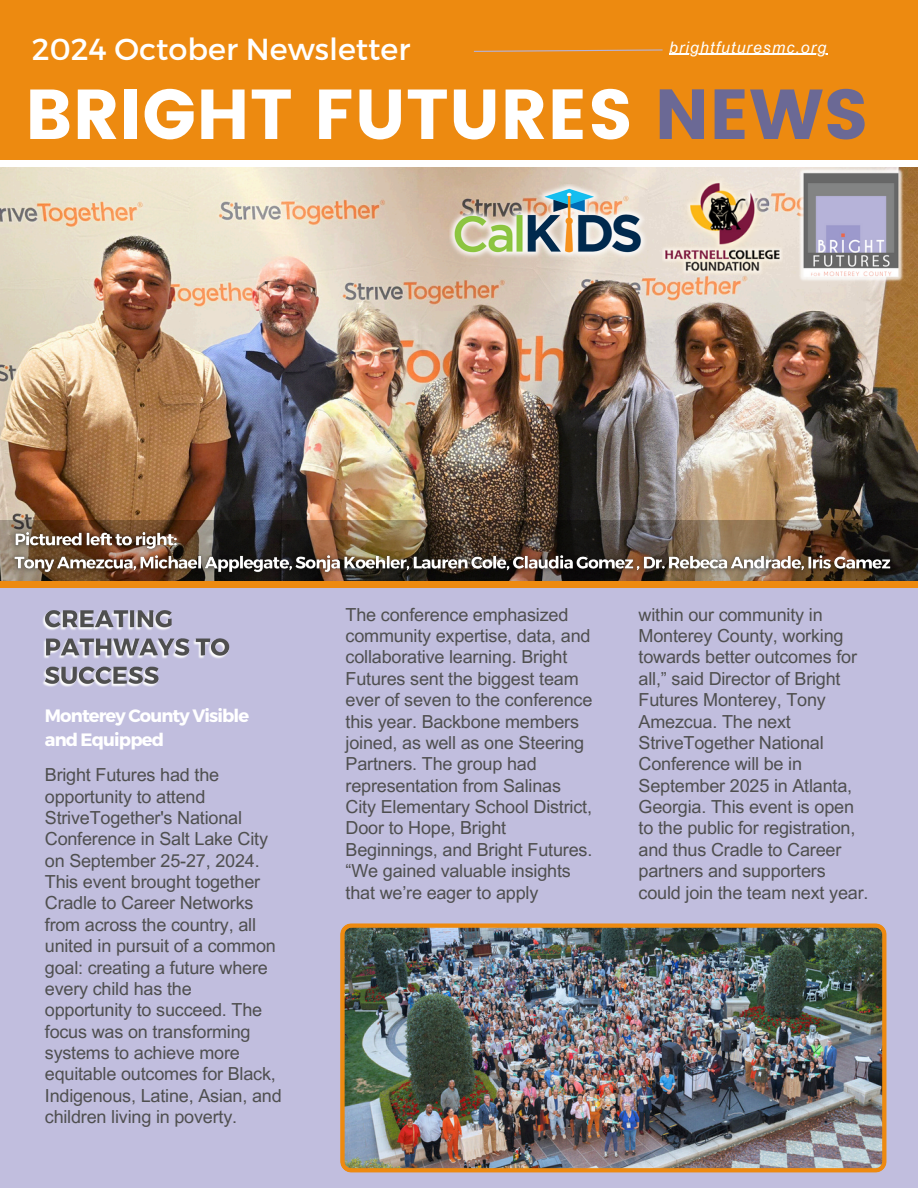
<style>
.page{position:relative;width:918px;height:1188px;background:#fff}
.page>*{position:absolute;margin:0;border:0;box-sizing:border-box;transform-origin:0 0}
.t1{font:70.5px "Poppins";color:#fff}
.t2{font:30.3px "Montserrat";color:#fff}
.t3{font:18px/21.3px "Arial MT Pro";letter-spacing:-.01em;color:#4f4f4f}
.t4{font:700 17.85px/24.8px "Montserrat";letter-spacing:-.05em;color:#fff}
.t5{font:italic 15.9px "Arial MT Pro";letter-spacing:.07em;color:#fff}
.s1{color:#6b6995}
</style>
<div class="page">
<div style="left:0;top:587px;width:918px;height:601px;background:#c1bede"></div>
<img style="left:0;top:167px;width:918px;height:353px">
<div style="left:0;top:0;width:918px;height:160px;background:#ed8a10"></div>
<hr style="left:669px;top:54px;width:158px;height:1px;background:#fff">
<svg style="left:473px;top:49px;width:190px;height:3px"></svg>
<img style="left:663px;top:176px;width:120px;height:98px">
<img style="left:798px;top:167px;width:107px;height:117px">
<div style="left:0;top:581px;width:918px;height:6px;background:#ed8a10"></div>
<img style="left:449px;top:185px;width:199px;height:74px">
<img style="left:340px;top:923px;width:547px;height:250px">
<img style="left:0;top:520px;width:918px;height:61px">
<img style="left:43px;top:610px;width:187px;height:77px">
<img style="left:6px;top:523px;width:892px;height:58px">
<p class="t2" style="left:32px;top:30px;width:380px">2024 October Newsletter</p>
<p class="t1" style="left:25px;top:73px;width:845px">BRIGHT FUTURES <span class="s1">NEWS</span></p>
<p class="t5" style="left:669px;top:41px;width:158px">brightfuturesmc.org</p>
<p class="t4" style="left:45px;top:702px;width:206px">Monterey County Visible and Equipped</p>
<p class="t3" style="left:45px;top:766px;width:238px">Bright Futures had the opportunity to attend<br>StriveTogether's National<br>Conference in Salt Lake City on September 25-27, 2024.<br>This event brought together<br>Cradle to Career Networks from across the country, all united in pursuit of a common goal: creating a future where every child has the opportunity to succeed. The focus was on transforming systems to achieve more equitable outcomes for Black,<br>Indigenous, Latine, Asian, and children living in poverty.</p>
<h2 class="t3" style="left:346px;top:606px;width:248px">The conference emphasized community expertise, data, and collaborative learning. Bright<br>Futures sent the biggest team ever of seven to the conference this year. Backbone members joined, as well as one Steering<br>Partners. The group had representation from Salinas<br>City Elementary School District,<br>Door to Hope, Bright<br>Beginnings, and Bright Futures. “We gained valuable insights that we’re eager to apply</h2>
<h1 class="t3" style="left:639px;top:606px;width:231px">within our community in<br>Monterey County, working towards better outcomes for all,” said Director of Bright<br>Futures Monterey, Tony<br>Amezcua. The next<br>StriveTogether National<br>Conference will be in<br>September 2025 in Atlanta,<br>Georgia. This event is open to the public for registration, and thus Cradle to Career partners and supporters could join the team next year.</h1>
</div>
